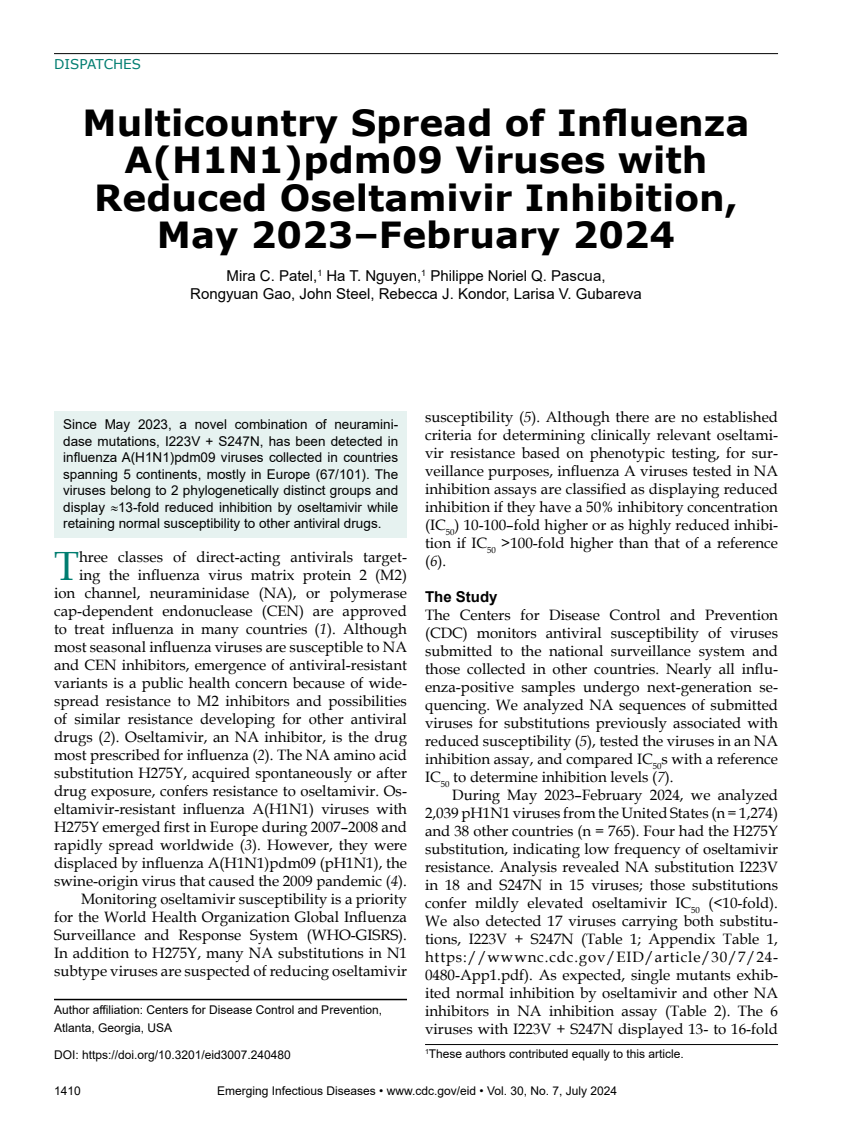
<style>
.page{position:relative;width:851px;height:1134px;background:#fff}
.page>*{position:absolute;margin:0;border:0;box-sizing:border-box;transform-origin:0 0}
.t1{font:40.8px "Book Antiqua";color:#007d70}
.t2{font:700 36px/37.5px "Verdana";color:#000;text-align:center}
.t3{font:15px/18px "Book Antiqua";color:#000;text-align:justify}
.t4{font:15px/18px "Arial";color:#000;text-align:center}
.t5{font:700 15px "Arial";color:#000}
.t6{font:13.5px/16.5px "Arial";color:#000;text-align:justify}
.t7{font:13.5px "Verdana";color:#007d70}
.t8{font:12px/18px "Arial";color:#000}
.s1{font-style:italic}
</style>
<div class="page">
<hr style="left:54px;top:53px;width:724px;height:1px;background:#000">
<hr style="left:54px;top:999px;width:353px;height:1px;background:#000">
<div style="left:54px;top:411px;width:353px;height:127px;background:#e6f2f0"></div>
<hr style="left:425px;top:1044px;width:353px;height:1px;background:#000">
<p class="t7" style="left:54px;top:55px;width:88px">DISPATCHES</p>
<h2 class="t2" style="left:82px;top:103px;width:668px">Multicountry Spread of Influenza<br>A(H1N1)pdm09 Viruses with<br>Reduced Oseltamivir Inhibition,<br>May 2023–February 2024</h2>
<p class="t4" style="left:190px;top:267px;width:453px">Mira C. Patel,<sup>1</sup> Ha T. Nguyen,<sup>1</sup> Philippe Noriel Q. Pascua,<br>Rongyuan Gao, John Steel, Rebecca J. Kondor, Larisa V. Gubareva</p>
<p class="t3" style="left:425px;top:408px;width:354px">susceptibility (<span class="s1">5</span>). Although there are no established criteria for determining clinically relevant oseltami&shy;vir resistance based on phenotypic testing, for sur&shy;veillance purposes, influenza A viruses tested in NA inhibition assays are classified as displaying reduced inhibition if they have a 50% inhibitory concentration (IC<sub>50</sub>) 10-100–fold higher or as highly reduced inhibi&shy;tion if IC<sub>50</sub> &gt;100-fold higher than that of a reference (<span class="s1">6</span>).</p>
<p class="t5" style="left:425px;top:587px;width:74px">The Study</p>
<p class="t3" style="left:425px;top:606px;width:354px">The Centers for Disease Control and Prevention (CDC) monitors antiviral susceptibility of viruses submitted to the national surveillance system and those collected in other countries. Nearly all influ&shy;enza-positive samples undergo next-generation se&shy;quencing. We analyzed NA sequences of submitted viruses for substitutions previously associated with reduced susceptibility (<span class="s1">5</span>), tested the viruses in an NA inhibition assay, and compared IC<sub>50</sub>s with a reference IC<sub>50</sub> to determine inhibition levels (<span class="s1">7</span>).</p>
<p class="t3" style="left:425px;top:786px;width:354px;text-indent:27px">During May 2023–February 2024, we analyzed 2,039 pH1N1 viruses from the United States (n = 1,274) and 38 other countries (n = 765). Four had the H275Y substitution, indicating low frequency of oseltamivir resistance. Analysis revealed NA substitution I223V in 18 and S247N in 15 viruses; those substitutions confer mildly elevated oseltamivir IC<sub>50</sub> (&lt;10-fold).<br>We also detected 17 viruses carrying both substitu&shy;tions, I223V + S247N (Table 1; Appendix Table 1, https://wwwnc.cdc.gov/EID/article/30/7/24- 0480-App1.pdf). As expected, single mutants exhib&shy;ited normal inhibition by oseltamivir and other NA inhibitors in NA inhibition assay (Table 2). The 6 viruses with I223V + S247N displayed 13- to 16-fold</p>
<p class="t6" style="left:63px;top:416px;width:336px">Since May 2023, a novel combination of neuramini&shy;dase mutations, I223V + S247N, has been detected in influenza A(H1N1)pdm09 viruses collected in countries spanning 5 continents, mostly in Europe (67/101). The viruses belong to 2 phylogenetically distinct groups and display ≈13-fold reduced inhibition by oseltamivir while retaining normal susceptibility to other antiviral drugs.</p>
<p class="t3" style="left:54px;top:548px;width:354px;text-align:right">hree classes of direct-acting antivirals target&shy;ing the influenza virus matrix protein 2 (M2) ion channel, neuraminidase (NA), or polymerase cap-dependent endonuclease (CEN) are approved to treat influenza in many countries (<span class="s1">1</span>). Although most seasonal influenza viruses are susceptible to NA and CEN inhibitors, emergence of antiviral-resistant variants is a public health concern because of wide&shy;spread resistance to M2 inhibitors and possibilities of similar resistance developing for other antiviral drugs (<span class="s1">2</span>). Oseltamivir, an NA inhibitor, is the drug most prescribed for influenza (<span class="s1">2</span>). The NA amino acid substitution H275Y, acquired spontaneously or after drug exposure, confers resistance to oseltamivir. Os&shy;eltamivir-resistant influenza A(H1N1) viruses with H275Y emerged first in Europe during 2007–2008 and rapidly spread worldwide (<span class="s1">3</span>). However, they were displaced by influenza A(H1N1)pdm09 (pH1N1), the swine-origin virus that caused the 2009 pandemic (<span class="s1">4</span>).<br>Monitoring oseltamivir susceptibility is a priority<br>for the World Health Organization Global Influenza Surveillance and Response System (WHO-GISRS).<br>In addition to H275Y, many NA substitutions in N1 subtype viruses are suspected of reducing oseltamivir</p>
<h1 class="t1" style="left:54px;top:538px;width:26px">T</h1>
<p class="t8" style="left:54px;top:1000px;width:329px">Author affiliation: Centers for Disease Control and Prevention,<br>Atlanta, Georgia, USA</p>
<p class="t8" style="left:54px;top:1045px;width:238px">DOI: https://doi.org/10.3201/eid3007.240480</p>
<p class="t8" style="left:425px;top:1045px;width:260px"><sup>1</sup>These authors contributed equally to this article.</p>
<p class="t8" style="left:54px;top:1082px;width:28px">1410</p>
<p class="t8" style="left:217px;top:1082px;width:401px">Emerging Infectious Diseases • www.cdc.gov/eid • Vol. 30, No. 7, July 2024</p>
</div>
